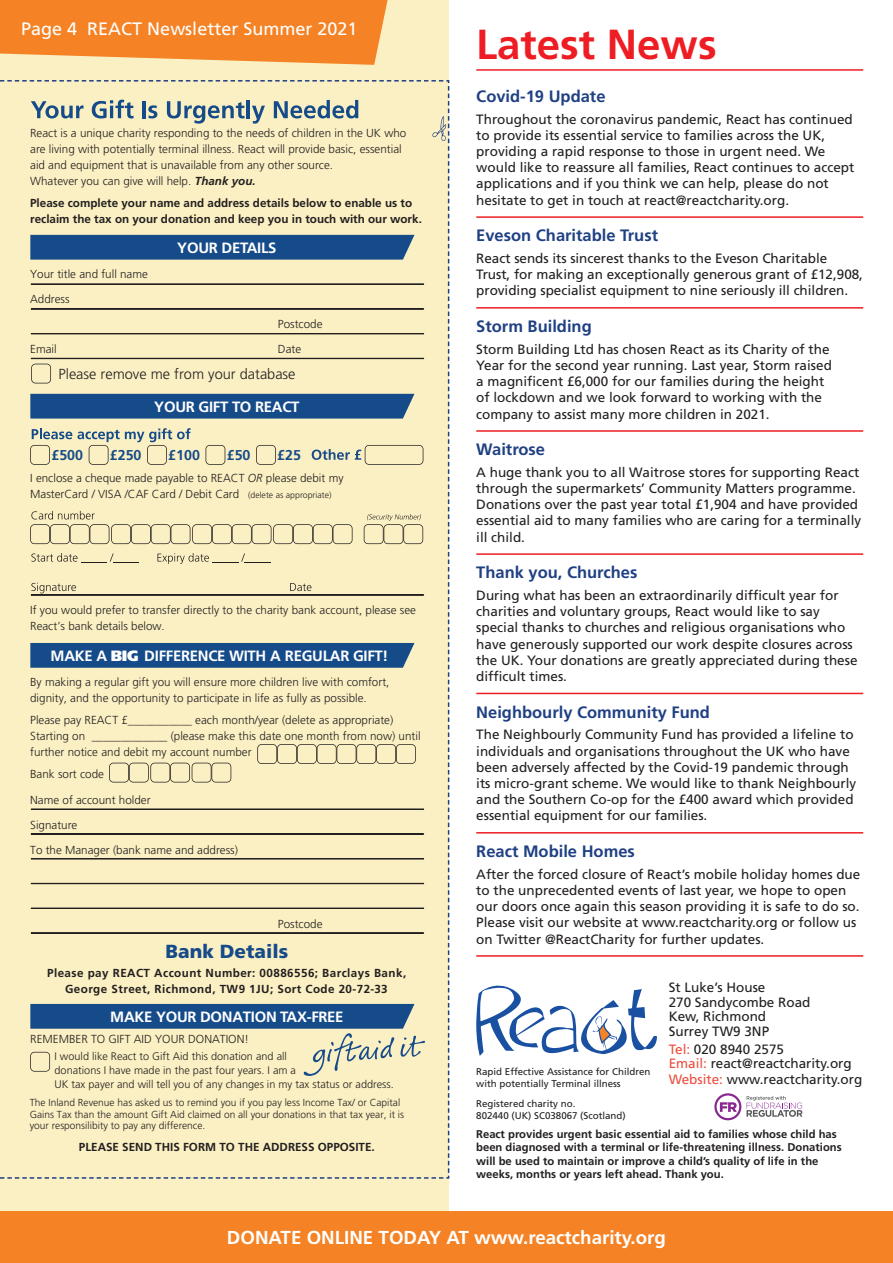
<style>
.page{position:relative;width:893px;height:1263px;background:#fff}
.page>*{position:absolute;margin:0;border:0;box-sizing:border-box;transform-origin:0 0}
.t1{font:700 42px "Frutiger";color:#ee1d23}
.t2{font:900 18.9px "Frutiger";color:#164b8a}
.t3{font:700 18.75px "Frutiger";color:#fff}
.t4{font:18px "Frutiger";color:#fff}
.t5{font:700 16.5px "Frutiger";color:#1f4083}
.t6{font:700 14.85px "Frutiger";letter-spacing:-.02em;color:#fff}
.t7{font:300 14.55px "Frutiger";color:#231f20}
.t8{font:700 14.25px "Frutiger";color:#164b8a}
.t9{font:13.5px/16.2px "Frutiger";color:#231f20}
.t10{font:300 11.7px/16px "Frutiger";color:#231f20}
.t11{font:700 11.7px/16px "Frutiger";color:#231f20}
.t12{font:700 11.7px/16px "Frutiger";letter-spacing:.04em;color:#231f20;text-align:center}
.t13{font:700 11.25px/13.5px "Frutiger";color:#231f20}
.t14{font:300 10.95px/13.8px "Frutiger";color:#231f20}
.t15{font:300 10.2px/11.7px "Frutiger";color:#231f20}
.t16{font:9.75px/11.7px "Frutiger";color:#231f20}
.s1{font-weight:700;font-style:italic}
.s2{font-style:italic}
.s3{font-size:8.7px}
.s4{font-weight:900}
.s5{color:#ef4d3c}
</style>
<div class="page">
<svg style="left:476px;top:986px;width:181px;height:70px"></svg>
<div style="left:0;top:0;width:449px;height:1220px;background:#fbf0c3"></div>
<svg style="left:0;top:80px;width:449px;height:1099px"></svg>
<svg style="left:0;top:0;width:388px;height:65px;background:#f58d34"></svg>
<div style="left:0;top:1212px;width:893px;height:51px;background:#f58224"></div>
<hr style="left:476px;top:69px;width:387px;height:2px;background:#ee1d23">
<svg style="left:714px;top:1093px;width:88px;height:27px"></svg>
<hr style="left:476px;top:216px;width:387px;height:2px;background:#ee1d23">
<hr style="left:476px;top:307px;width:387px;height:2px;background:#ee1d23">
<hr style="left:476px;top:430px;width:387px;height:2px;background:#ee1d23">
<hr style="left:476px;top:553px;width:387px;height:2px;background:#ee1d23">
<hr style="left:476px;top:693px;width:387px;height:1px;background:#ee1d23">
<hr style="left:476px;top:832px;width:387px;height:1px;background:#ee1d23">
<hr style="left:476px;top:955px;width:387px;height:2px;background:#ee1d23">
<h3 class="t4" style="left:21px;top:18px;width:338px">Page 4 REACT Newsletter Summer 2021</h3>
<p class="t10" style="left:30px;top:125px;width:378px">React is a unique charity responding to the needs of children in the UK who are living with potentially terminal illness. React will provide basic, essential aid and equipment that is unavailable from any other source.<br>Whatever you can give will help. <span class="s1">Thank you.</span></p>
<p class="t11" style="left:30px;top:195px;width:393px">Please complete your name and address details below to enable us to reclaim the tax on your donation and keep you in touch with our work.</p>
<p class="t10" style="left:30px;top:262px;width:119px;line-height:24.8px">Your title and full name<br>Address</p>
<p class="t6" style="left:177px;top:239px;width:101px">YOUR DETAILS</p>
<p class="t10" style="left:278px;top:316px;width:46px">Postcode</p>
<p class="t10" style="left:30px;top:340px;width:28px">Email</p>
<p class="t10" style="left:278px;top:340px;width:25px">Date</p>
<p class="t7" style="left:59px;top:366px;width:239px">Please remove me from your database</p>
<p class="t6" style="left:154px;top:398px;width:147px">YOUR GIFT TO REACT</p>
<p class="t8" style="left:51px;top:446px;width:33px">£500</p>
<p class="t8" style="left:110px;top:446px;width:33px">£250</p>
<p class="t8" style="left:168px;top:446px;width:33px">£100</p>
<p class="t8" style="left:227px;top:446px;width:25px">£50</p>
<p class="t8" style="left:277px;top:446px;width:25px">£25</p>
<p class="t10" style="left:30px;top:470px;width:315px">I enclose a cheque made payable to REACT <span class="s2">OR</span> please debit my<br>MasterCard / VISA /CAF Card / Debit Card <span class="s3">(delete as appropriate)</span></p>
<p class="t10" style="left:30px;top:602px;width:387px">If you would prefer to transfer directly to the charity bank account, please see<br>React’s bank details below.</p>
<p class="t6" style="left:51px;top:647px;width:339px">MAKE A <span class="s4">BIG</span> DIFFERENCE WITH A REGULAR GIFT!</p>
<p class="t10" style="left:30px;top:674px;width:361px">By making a regular gift you will ensure more children live with comfort, dignity, and the opportunity to participate in life as fully as possible.</p>
<p class="t10" style="left:30px;top:711px;width:392px">Please pay REACT £___________ each month/year (delete as appropriate)<br>Starting on _____________ (please make this date one month from now) until further notice and debit my account number</p>
<p class="t10" style="left:30px;top:765px;width:75px">Bank sort code</p>
<p class="t10" style="left:30px;top:788px;width:209px;line-height:24.8px">Name of account holder<br>Signature<br>To the Manager (bank name and address)</p>
<p class="t10" style="left:278px;top:916px;width:46px">Postcode</p>
<h2 class="t2" style="left:166px;top:940px;width:124px">Bank Details</h2>
<p class="t12" style="left:47px;top:965px;width:361px">Please pay REACT Account Number: 00886556; Barclays Bank,<br>George Street, Richmond, TW9 1JU; Sort Code 20-72-33</p>
<p class="t10" style="left:30px;top:1030px;width:220px">REMEMBER TO GIFT AID YOUR DONATION!</p>
<p class="t6" style="left:110px;top:1008px;width:235px">MAKE YOUR DONATION TAX-FREE</p>
<p class="t14" style="left:55px;top:1049px;width:341px">I would like React to Gift Aid this donation and all<br>donations I have made in the past four years. I am a<br>UK tax payer and will tell you of any changes in my tax status or address.</p>
<p class="t15" style="left:30px;top:1096px;width:376px">The Inland Revenue has asked us to remind you if you pay less Income Tax/ or Capital<br>Gains Tax than the amount Gift Aid claimed on all your donations in that tax year, it is your responsilibity to pay any difference.</p>
<p class="t11" style="left:79px;top:1139px;width:297px">PLEASE SEND THIS FORM TO THE ADDRESS OPPOSITE.</p>
<h1 class="t1" style="left:476px;top:20px;width:242px">Latest News</h1>
<p class="t5" style="left:476px;top:87px;width:131px">Covid-19 Update</p>
<p class="t9" style="left:476px;top:111px;width:380px">Throughout the coronavirus pandemic, React has continued to provide its essential service to families across the UK, providing a rapid response to those in urgent need. We would like to reassure all families, React continues to accept applications and if you think we can help, please do not hesitate to get in touch at react@reactcharity.org.</p>
<p class="t5" style="left:476px;top:226px;width:183px">Eveson Charitable Trust</p>
<p class="t9" style="left:476px;top:250px;width:388px">React sends its sincerest thanks to the Eveson Charitable<br>Trust, for making an exceptionally generous grant of £12,908, providing specialist equipment to nine seriously ill children.</p>
<p class="t5" style="left:476px;top:317px;width:117px">Storm Building</p>
<p class="t9" style="left:476px;top:341px;width:357px">Storm Building Ltd has chosen React as its Charity of the Year for the second year running. Last year, Storm raised a magnificent £6,000 for our families during the height of lockdown and we look forward to working with the company to assist many more children in 2021.</p>
<p class="t5" style="left:476px;top:440px;width:70px">Waitrose</p>
<p class="t9" style="left:476px;top:464px;width:386px">A huge thank you to all Waitrose stores for supporting React through the supermarkets’ Community Matters programme.<br>Donations over the past year total £1,904 and have provided essential aid to many families who are caring for a terminally ill child.</p>
<p class="t5" style="left:476px;top:563px;width:163px">Thank you, Churches</p>
<p class="t9" style="left:476px;top:587px;width:383px">During what has been an extraordinarily difficult year for charities and voluntary groups, React would like to say special thanks to churches and religious organisations who have generously supported our work despite closures across the UK. Your donations are greatly appreciated during these difficult times.</p>
<p class="t5" style="left:476px;top:702px;width:235px">Neighbourly Community Fund</p>
<p class="t9" style="left:476px;top:726px;width:381px">The Neighbourly Community Fund has provided a lifeline to individuals and organisations throughout the UK who have been adversely affected by the Covid-19 pandemic through its micro-grant scheme. We would like to thank Neighbourly and the Southern Co-op for the £400 award which provided essential equipment for our families.</p>
<p class="t5" style="left:476px;top:842px;width:160px">React Mobile Homes</p>
<p class="t9" style="left:476px;top:866px;width:386px">After the forced closure of React’s mobile holiday homes due to the unprecedented events of last year, we hope to open our doors once again this season providing it is safe to do so.<br>Please visit our website at www.reactcharity.org or follow us on Twitter @ReactCharity for further updates.</p>
<p class="t16" style="left:476px;top:1066px;width:176px">Rapid Effective Assistance for Children with potentially Terminal illness</p>
<p class="t16" style="left:476px;top:1098px;width:151px">Registered charity no.<br>802440 (UK) SC038067 (Scotland)</p>
<p class="t9" style="left:669px;top:980px;width:143px;line-height:14.4px">St Luke’s House<br>270 Sandycombe Road<br>Kew, Richmond<br>Surrey TW9 3NP</p>
<p class="t9" style="left:669px;top:1042px;width:185px;line-height:14.2px"><span class="s5">Tel:</span> 020 8940 2575<br><span class="s5">Email:</span> react@reactcharity.org</p>
<p class="t9" style="left:669px;top:1071px;width:195px"><span class="s5">Website:</span> www.reactcharity.org</p>
<p class="t13" style="left:476px;top:1127px;width:367px">React provides urgent basic essential aid to families whose child has been diagnosed with a terminal or life-threatening illness. Donations will be used to maintain or improve a child’s quality of life in the weeks, months or years left ahead. Thank you.</p>
<h3 class="t3" style="left:227px;top:1226px;width:441px">DONATE ONLINE TODAY AT www.reactcharity.org</h3>
</div>
